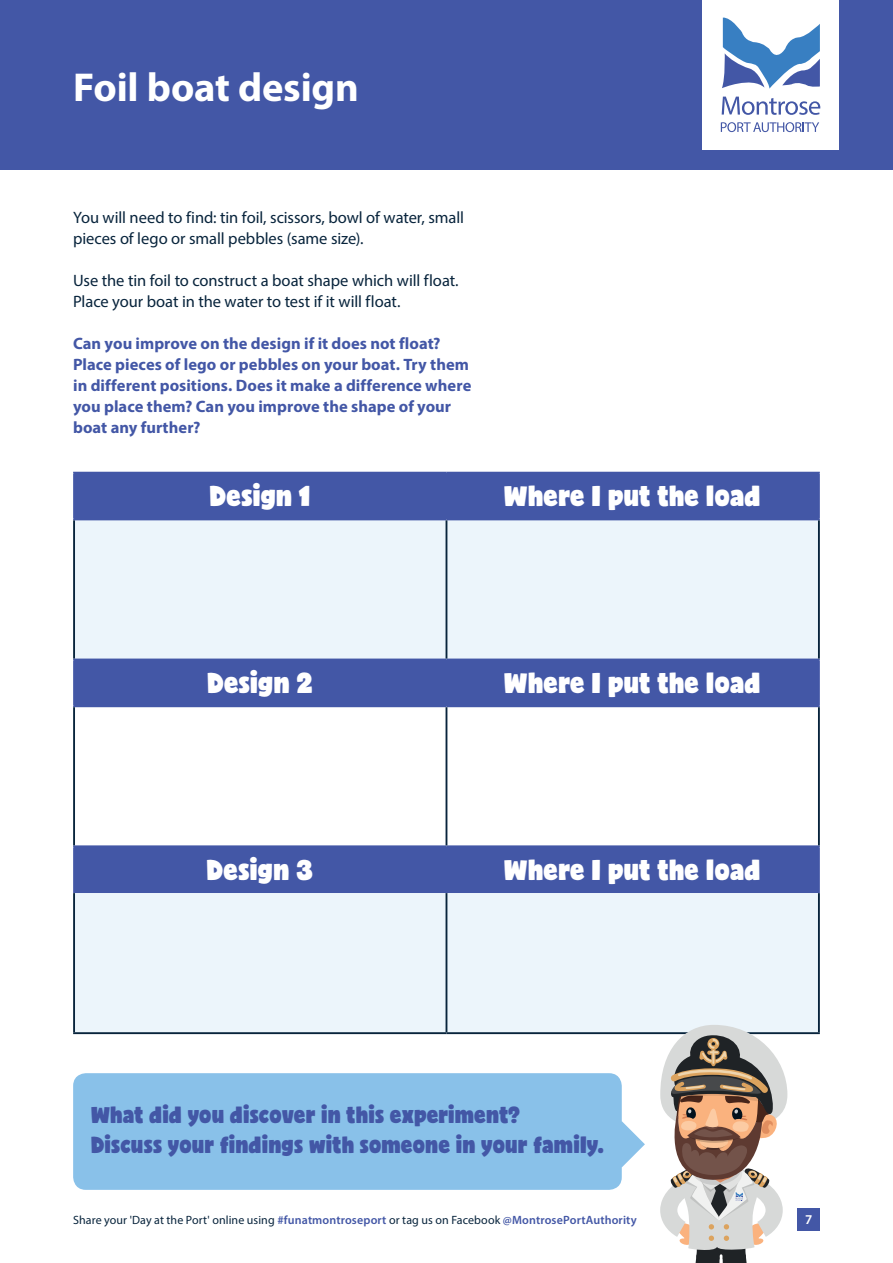
<style>
.page{position:relative;width:893px;height:1263px;background:#fff}
.page>*{position:absolute;margin:0;border:0;box-sizing:border-box;transform-origin:0 0}
.Activity_Heading{font:700 40.5px "Myriad Pro";letter-spacing:-.005em;color:#fff}
.Activity_Heading-2{font:27px "Bjola";letter-spacing:.01em;color:#fff}
.Body_Copy_Bold{font:21.9px "Bjola";letter-spacing:.015em;color:#4357a6}
.Body_Copy_Bold-2{font:700 16.5px/21px "Myriad Pro";color:#4357a6}
.Body_Copy{font:16.5px/21px "Myriad Pro";letter-spacing:-.005em;color:#08243c}
.t1{font:600 13.5px "Myriad Pro";color:#fff}
.t2{font:12px "Myriad Pro";letter-spacing:.005em;color:#08243c}
.s1{font-weight:600;color:#4357a6}
</style>
<div class="page">
<div style="left:73px;top:1073px;width:549px;height:117px;background:#89c1e9;border-radius:13px"></div>
<div style="left:75px;top:474px;width:743px;height:44px;background:#4357a6"></div>
<svg style="left:75px;top:520px;width:743px;height:512px;background:#c1cde5"></svg>
<svg style="left:75px;top:707px;width:743px;height:138px"></svg>
<hr style="left:73px;top:472px;width:373px;height:2px;background:#4357a6">
<hr style="left:73px;top:474px;width:2px;height:44px;background:#4357a6">
<hr style="left:446px;top:472px;width:374px;height:2px;background:#4357a6">
<hr style="left:446px;top:474px;width:1px;height:44px;background:#4357a6">
<hr style="left:818px;top:474px;width:2px;height:44px;background:#4357a6">
<hr style="left:73px;top:518px;width:373px;height:2px;background:#4357a6">
<hr style="left:446px;top:518px;width:374px;height:2px;background:#4357a6">
<hr style="left:73px;top:658px;width:373px;height:2px;background:#4357a6">
<hr style="left:73px;top:660px;width:2px;height:45px;background:#4357a6">
<hr style="left:446px;top:658px;width:374px;height:2px;background:#4357a6">
<hr style="left:446px;top:660px;width:1px;height:45px;background:#4357a6">
<hr style="left:818px;top:660px;width:2px;height:45px;background:#4357a6">
<hr style="left:73px;top:705px;width:373px;height:2px;background:#4357a6">
<hr style="left:446px;top:705px;width:374px;height:2px;background:#4357a6">
<hr style="left:73px;top:845px;width:373px;height:2px;background:#4357a6">
<hr style="left:73px;top:847px;width:2px;height:46px;background:#4357a6">
<hr style="left:446px;top:845px;width:374px;height:2px;background:#4357a6">
<hr style="left:446px;top:847px;width:1px;height:46px;background:#4357a6">
<hr style="left:818px;top:847px;width:2px;height:46px;background:#4357a6">
<hr style="left:73px;top:520px;width:2px;height:138px;background:#08243c">
<hr style="left:446px;top:520px;width:1px;height:138px;background:#08243c">
<hr style="left:818px;top:520px;width:2px;height:138px;background:#08243c">
<hr style="left:73px;top:707px;width:2px;height:138px;background:#08243c">
<hr style="left:446px;top:707px;width:1px;height:138px;background:#08243c">
<hr style="left:818px;top:707px;width:2px;height:138px;background:#08243c">
<hr style="left:73px;top:893px;width:2px;height:139px;background:#08243c">
<hr style="left:446px;top:893px;width:1px;height:139px;background:#08243c">
<hr style="left:818px;top:893px;width:2px;height:139px;background:#08243c">
<hr style="left:73px;top:1032px;width:373px;height:2px;background:#08243c">
<hr style="left:446px;top:1032px;width:374px;height:2px;background:#08243c">
<div style="left:0;top:0;width:893px;height:170px;background:#4357a6"></div>
<div style="left:798px;top:1208px;width:22px;height:22px;background:#4357a6"></div>
<div style="left:702px;top:0;width:137px;height:150px;background:#fff"></div>
<svg style="left:722px;top:97px;width:98px;height:18px"></svg>
<svg style="left:721px;top:122px;width:98px;height:10px"></svg>
<svg style="left:722px;top:17px;width:98px;height:72px"></svg>
<svg style="left:621px;top:1121px;width:24px;height:46px"></svg>
<svg style="left:660px;top:1025px;width:127px;height:238px"></svg>
<p class="Activity_Heading" style="left:73px;top:61px;width:287px">Foil boat design</p>
<p class="Body_Copy" style="left:73px;top:206px;width:392px">You will need to find: tin foil, scissors, bowl of water, small pieces of lego or small pebbles (same size).</p>
<p class="Body_Copy" style="left:73px;top:269px;width:387px">Use the tin foil to construct a boat shape which will float.</p>
<p class="Body_Copy" style="left:73px;top:290px;width:329px">Place your boat in the water to test if it will float.</p>
<p class="Body_Copy_Bold-2" style="left:73px;top:332px;width:369px">Can you improve on the design if it does not float?</p>
<p class="Body_Copy_Bold-2" style="left:73px;top:353px;width:400px">Place pieces of lego or pebbles on your boat. Try them in different positions. Does it make a difference where you place them? Can you improve the shape of your boat any further?</p>
<p class="Activity_Heading-2" style="left:210px;top:475px;width:102px">Design 1</p>
<p class="Activity_Heading-2" style="left:505px;top:475px;width:258px">Where I put the load</p>
<p class="Activity_Heading-2" style="left:208px;top:662px;width:107px">Design 2</p>
<p class="Activity_Heading-2" style="left:505px;top:662px;width:258px">Where I put the load</p>
<p class="Activity_Heading-2" style="left:207px;top:848px;width:108px">Design 3</p>
<p class="Activity_Heading-2" style="left:505px;top:848px;width:258px">Where I put the load</p>
<p class="Body_Copy_Bold" style="left:91px;top:1097px;width:431px">What did you discover in this experiment?</p>
<p class="Body_Copy_Bold" style="left:91px;top:1127px;width:514px">Discuss your findings with someone in your family.</p>
<p class="t2" style="left:73px;top:1212px;width:565px">Share your 'Day at the Port' online using <span class="s1">#funatmontroseport</span> or tag us on Facebook <span class="s1">@MontrosePortAuthority</span></p>
<p class="t1" style="left:805px;top:1211px;width:9px">7</p>
</div>
